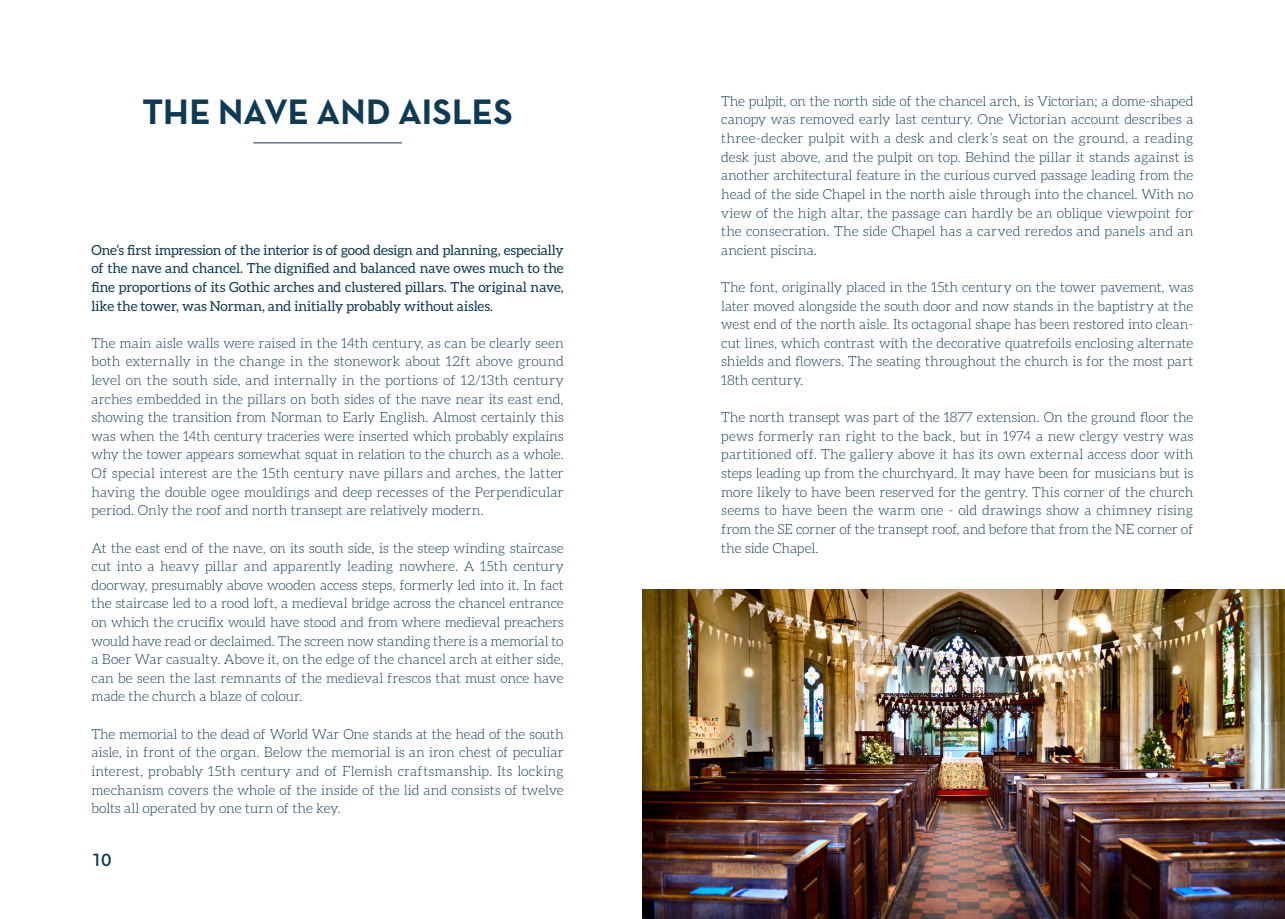
<style>
.page{position:relative;width:1285px;height:919px;background:#fff}
.page>*{position:absolute;margin:0;border:0;box-sizing:border-box;transform-origin:0 0}
.Body_1{font:36px "Neutra Text TF Bold Alt";color:#0e3a54}
.t1{font:18px "Neutra Text TF Demi Alt";color:#073a54}
.Body_1-2{font:300 13.8px/18.6px "Aleo";letter-spacing:-.005em;color:#0e3a54;text-align:justify}
.Body_1-3{font:13.8px/18.6px "Aleo";letter-spacing:-.005em;color:#0e3a54;text-align:justify}
</style>
<div class="page">
<hr style="left:253px;top:143px;width:149px;height:1px;background:#0e3a54">
<img style="left:642px;top:589px;width:642px;height:329px">
<p class="Body_1" style="left:142px;top:90px;width:372px">THE NAVE AND AISLES</p>
<p class="Body_1-2" style="left:721px;top:92px;width:474px">The pulpit, on the north side of the chancel arch, is Victorian; a dome-shaped canopy was removed early last century. One Victorian account describes a three-decker pulpit with a desk and clerk’s seat on the ground, a reading desk just above, and the pulpit on top. Behind the pillar it stands against is another architectural feature in the curious curved passage leading from the head of the side Chapel in the north aisle through into the chancel. With no view of the high altar, the passage can hardly be an oblique viewpoint for the consecration. The side Chapel has a carved reredos and panels and an ancient piscina.</p>
<p class="Body_1-2" style="left:721px;top:278px;width:473px">The font, originally placed in the 15th century on the tower pavement, was later moved alongside the south door and now stands in the baptistry at the west end of the north aisle. Its octagonal shape has been restored into clean&shy;cut lines, which contrast with the decorative quatrefoils enclosing alternate shields and flowers. The seating throughout the church is for the most part 18th century.</p>
<p class="Body_1-2" style="left:721px;top:408px;width:473px">The north transept was part of the 1877 extension. On the ground floor the pews formerly ran right to the back, but in 1974 a new clergy vestry was partitioned off. The gallery above it has its own external access door with steps leading up from the churchyard. It may have been for musicians but is more likely to have been reserved for the gentry. This corner of the church seems to have been the warm one - old drawings show a chimney rising from the SE corner of the transept roof, and before that from the NE corner of the side Chapel.</p>
<p class="Body_1-3" style="left:91px;top:240px;width:473px">One’s first impression of the interior is of good design and planning, especially of the nave and chancel. The dignified and balanced nave owes much to the fine proportions of its Gothic arches and clustered pillars. The original nave, like the tower, was Norman, and initially probably without aisles.</p>
<p class="Body_1-2" style="left:91px;top:333px;width:473px">The main aisle walls were raised in the 14th century, as can be clearly seen both externally in the change in the stonework about 12ft above ground level on the south side, and internally in the portions of 12/13th century arches embedded in the pillars on both sides of the nave near its east end, showing the transition from Norman to Early English. Almost certainly this was when the 14th century traceries were inserted which probably explains why the tower appears somewhat squat in relation to the church as a whole.<br>Of special interest are the 15th century nave pillars and arches, the latter having the double ogee mouldings and deep recesses of the Perpendicular period. Only the roof and north transept are relatively modern.</p>
<p class="Body_1-2" style="left:91px;top:538px;width:473px">At the east end of the nave, on its south side, is the steep winding staircase cut into a heavy pillar and apparently leading nowhere. A 15th century doorway, presumably above wooden access steps, formerly led into it. In fact the staircase led to a rood loft, a medieval bridge across the chancel entrance on which the crucifix would have stood and from where medieval preachers would have read or declaimed. The screen now standing there is a memorial to a Boer War casualty. Above it, on the edge of the chancel arch at either side, can be seen the last remnants of the medieval frescos that must once have made the church a blaze of colour.</p>
<p class="Body_1-2" style="left:91px;top:724px;width:473px">The memorial to the dead of World War One stands at the head of the south aisle, in front of the organ. Below the memorial is an iron chest of peculiar interest, probably 15th century and of Flemish craftsmanship. Its locking mechanism covers the whole of the inside of the lid and consists of twelve bolts all operated by one turn of the key.</p>
<h2 class="t1" style="left:91px;top:848px;width:22px">10</h2>
</div>
